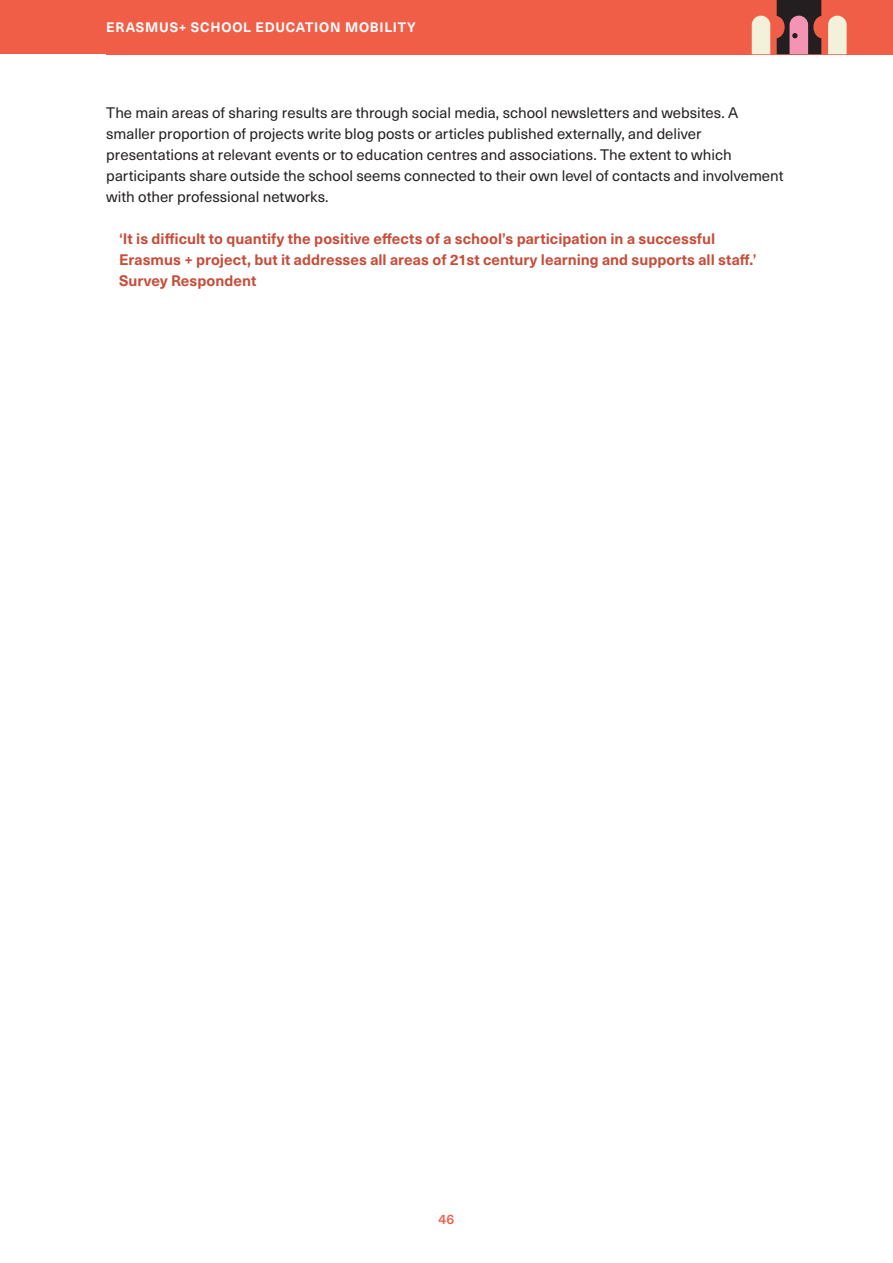
<style>
.page{position:relative;width:893px;height:1263px;background:#fff}
.page>*{position:absolute;margin:0;border:0;box-sizing:border-box;transform-origin:0 0}
.t1{font:15px/21px "Neue Haas Unica W1 G";color:#231f20}
.t2{font:700 15px/21px "Neue Haas Unica W1 G";color:#c74d3a}
.t3{font:700 13.5px "Neue Haas Unica W1 G";letter-spacing:.055em;color:#fff}
.t4{font:500 13.5px "Neue Haas Unica W1 G";color:#f15e48}
</style>
<div class="page">
<div style="left:0;top:0;width:893px;height:54px;background:#f15e48"></div>
<svg style="left:777px;top:0;width:44px;height:54px;background:#72454d"></svg>
<svg style="left:828px;top:16px;width:19px;height:38px"></svg>
<svg style="left:752px;top:16px;width:18px;height:38px"></svg>
<p class="t3" style="left:106px;top:17px;width:311px">ERASMUS+ SCHOOL EDUCATION MOBILITY</p>
<p class="t1" style="left:106px;top:101px;width:679px">The main areas of sharing results are through social media, school newsletters and websites. A smaller proportion of projects write blog posts or articles published externally, and deliver presentations at relevant events or to education centres and associations. The extent to which participants share outside the school seems connected to their own level of contacts and involvement with other professional networks.</p>
<p class="t2" style="left:119px;top:227px;width:639px">‘It is difficult to quantify the positive effects of a school’s participation in a successful<br>Erasmus + project, but it addresses all areas of 21st century learning and supports all staff.’<br>Survey Respondent</p>
<p class="t4" style="left:439px;top:1209px;width:17px">46</p>
</div>
